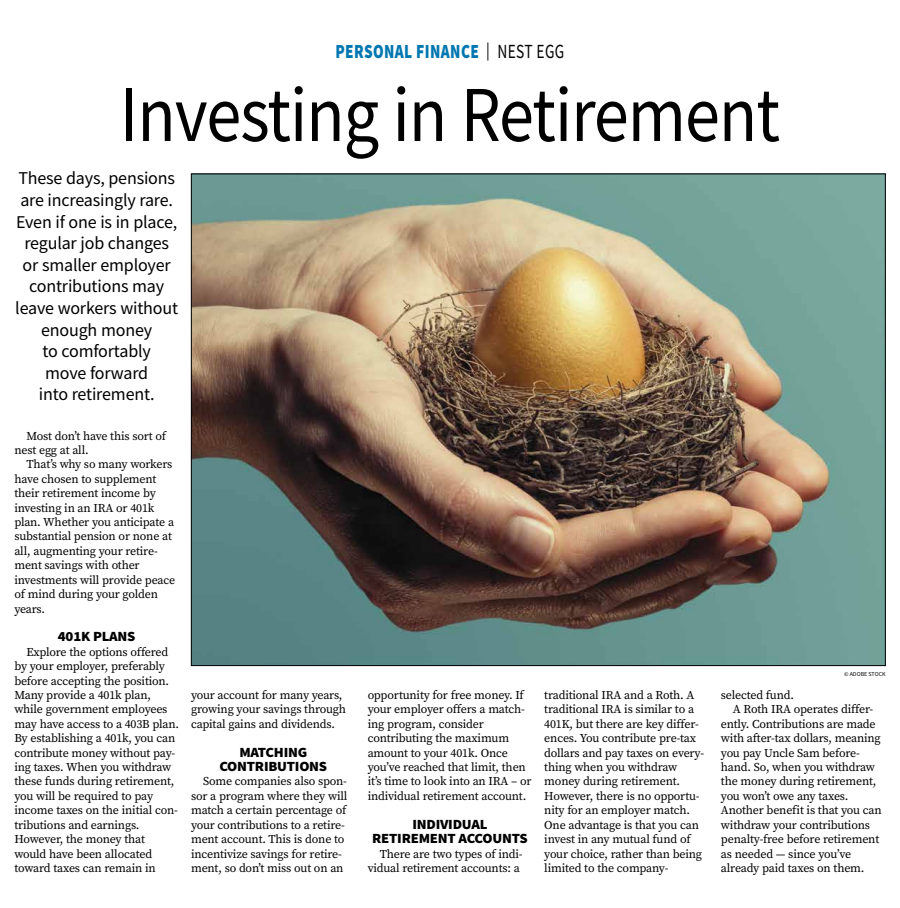
<style>
.page{position:relative;width:900px;height:908px;background:#fff}
.page>*{position:absolute;margin:0;border:0;box-sizing:border-box;transform-origin:0 0}
.t1{font:79.2px "Source Sans Pro";letter-spacing:-.015em;color:#000;scale:.89 1}
.t2{font:900 20px "Source Sans Pro";letter-spacing:.025em;color:#0077b1;scale:.77 1}
.t3{font:18px/21.6px "Source Sans Pro";letter-spacing:-.01em;color:#000;text-align:center}
.t4{font:900 14px/14.4px "Source Sans Pro";letter-spacing:-.015em;color:#000;text-align:center;scale:1.05 1}
.t5{font:12px/14.4px "Source Serif Pro";letter-spacing:-.015em;color:#000}
.t6{font:6px "Source Sans Pro";color:#000}
.s1{font-weight:400;font-size:18px;color:#000}
.s2{font-weight:400;color:#000}
</style>
<div class="page">
<img style="left:193px;top:176px;width:691px;height:487px">
<h2 class="t2" style="left:336px;top:38px;width:299px">PERSONAL FINANCE <span class="s1">|</span> <span class="s2">NEST EGG</span></h2>
<h1 class="t1" style="left:120px;top:64px;width:743px">Investing in Retirement</h1>
<h3 class="t3" style="left:15px;top:167px;width:164px">These days, pensions are increasingly rare.<br>Even if one is in place, regular job changes or smaller employer contributions may leave workers without enough money<br>to comfortably<br>move forward<br>into retirement.</h3>
<p class="t5" style="left:14px;top:428px;width:153px;text-indent:12px">Most don’t have this sort of nest egg at all.</p>
<p class="t5" style="left:14px;top:457px;width:162px;text-indent:12px">That’s why so many workers have chosen to supplement their retirement income by investing in an IRA or 401k plan. Whether you anticipate a substantial pension or none at all, augmenting your retire&shy;ment savings with other investments will provide peace of mind during your golden years.</p>
<p class="t4" style="left:58px;top:629px;width:75px">401K PLANS</p>
<p class="t5" style="left:14px;top:644px;width:166px;text-indent:12px">Explore the options offered by your employer, preferably before accepting the position.<br>Many provide a 401k plan, while government employees may have access to a 403B plan.<br>By establishing a 401k, you can contribute money without pay&shy;ing taxes. When you withdraw these funds during retirement, you will be required to pay income taxes on the initial con&shy;tributions and earnings.<br>However, the money that would have been allocated toward taxes can remain in</p>
<p class="t5" style="left:191px;top:687px;width:156px">your account for many years, growing your savings through capital gains and dividends.</p>
<p class="t4" style="left:219px;top:744px;width:104px">MATCHING<br>CONTRIBUTIONS</p>
<p class="t5" style="left:191px;top:774px;width:158px;text-indent:12px">Some companies also spon&shy;sor a program where they will match a certain percentage of your contributions to a retire&shy;ment account. This is done to incentivize savings for retire&shy;ment, so don’t miss out on an</p>
<p class="t5" style="left:368px;top:687px;width:165px">opportunity for free money. If your employer offers a match&shy;ing program, consider contributing the maximum amount to your 401k. Once you’ve reached that limit, then it’s time to look into an IRA – or individual retirement account.</p>
<p class="t4" style="left:372px;top:816px;width:150px">INDIVIDUAL<br>RETIREMENT ACCOUNTS</p>
<p class="t5" style="left:368px;top:846px;width:156px;text-align:right">There are two types of indi&shy;vidual retirement accounts: a</p>
<p class="t6" style="left:844px;top:670px;width:43px">© ADOBE STOCK</p>
<p class="t5" style="left:544px;top:687px;width:161px">traditional IRA and a Roth. A traditional IRA is similar to a<br>401K, but there are key differ&shy;ences. You contribute pre-tax dollars and pay taxes on every&shy;thing when you withdraw money during retirement.<br>However, there is no opportu&shy;nity for an employer match.<br>One advantage is that you can invest in any mutual fund of your choice, rather than being limited to the company-</p>
<p class="t5" style="left:721px;top:687px;width:75px">selected fund.</p>
<p class="t5" style="left:733px;top:702px;width:142px">A Roth IRA operates differ-</p>
<p class="t5" style="left:721px;top:716px;width:156px">ently. Contributions are made</p>
<p class="t5" style="left:721px;top:730px;width:161px">with after-tax dollars, meaning</p>
<p class="t5" style="left:721px;top:745px;width:140px">you pay Uncle Sam before-</p>
<p class="t5" style="left:721px;top:759px;width:156px">hand. So, when you withdraw</p>
<p class="t5" style="left:721px;top:774px;width:157px">the money during retirement,</p>
<p class="t5" style="left:721px;top:788px;width:129px">you won’t owe any taxes.</p>
<p class="t5" style="left:721px;top:802px;width:162px">Another benefit is that you can</p>
<p class="t5" style="left:721px;top:817px;width:151px">withdraw your contributions</p>
<p class="t5" style="left:721px;top:831px;width:160px">penalty-free before retirement</p>
<p class="t5" style="left:721px;top:846px;width:132px">as needed — since you’ve</p>
<p class="t5" style="left:721px;top:860px;width:145px">already paid taxes on them.</p>
</div>
